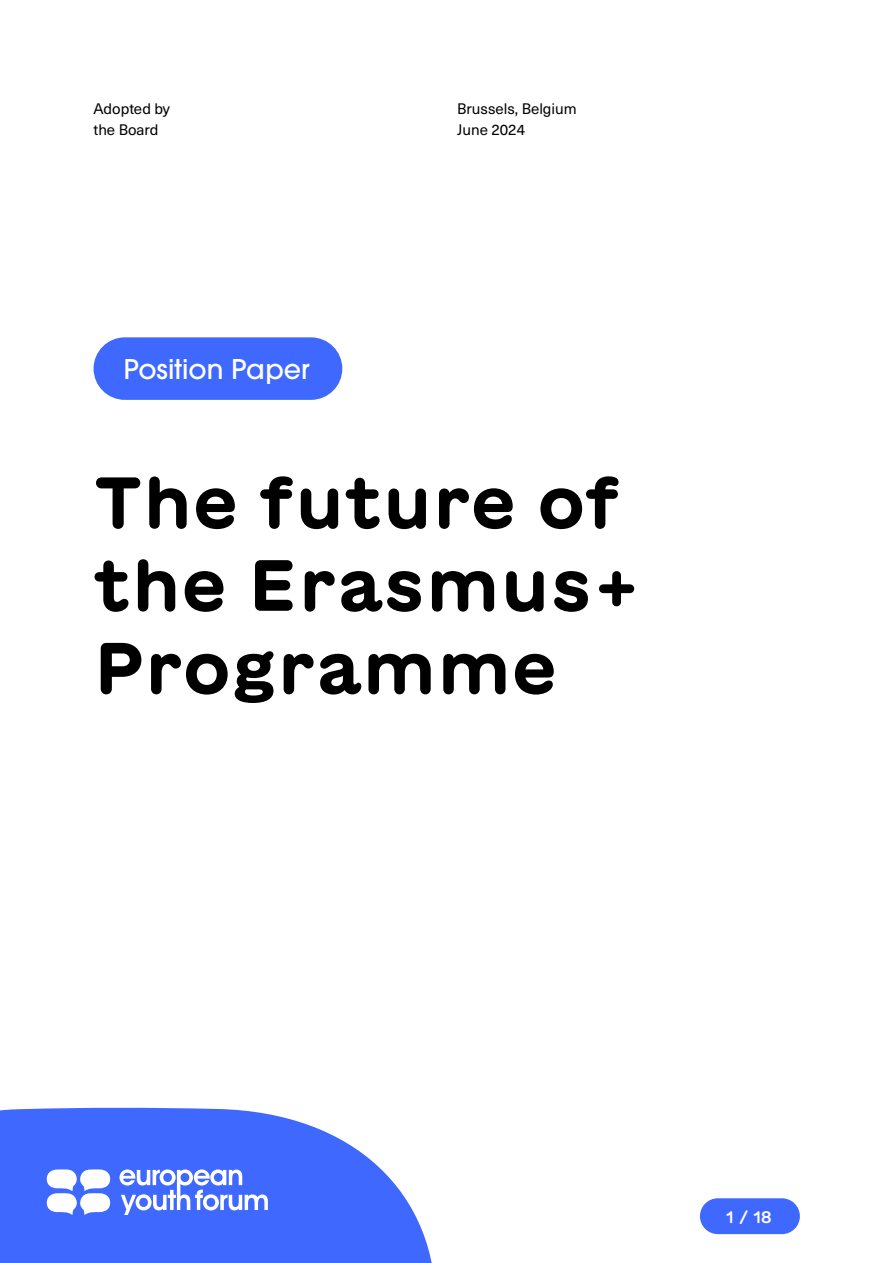
<style>
.page{position:relative;width:893px;height:1263px;background:#fff}
.page>*{position:absolute;margin:0;border:0;box-sizing:border-box;transform-origin:0 0}
.t1{font:700 72px/82.8px "GT Maru";color:#000}
.t2{font:500 27px "ITC Avant Garde Pro";color:#fff}
.t3{font:500 16.5px "GT Maru";color:#fff}
.t4{font:15px/20.7px "Neue Haas Unica W1 G";color:#000}
</style>
<div class="page">
<div style="left:700px;top:1198px;width:100px;height:36px;background:#3e68fe;border-radius:18px"></div>
<svg style="left:0;top:1107px;width:432px;height:156px;background:#5a7efe"></svg>
<svg style="left:119px;top:1169px;width:149px;height:46px"></svg>
<svg style="left:47px;top:1169px;width:63px;height:46px"></svg>
<div style="left:94px;top:337px;width:248px;height:63px;background:#3e68fe;border-radius:31px"></div>
<p class="t4" style="left:94px;top:98px;width:78px">Adopted by the Board</p>
<p class="t4" style="left:457px;top:98px;width:121px">Brussels, Belgium<br>June 2024</p>
<h2 class="t2" style="left:124px;top:351px;width:188px">Position Paper</h2>
<h1 class="t1" style="left:94px;top:460px;width:550px">The future of the Erasmus+<br>Programme</h1>
<p class="t3" style="left:726px;top:1208px;width:47px">1 / 18</p>
</div>
